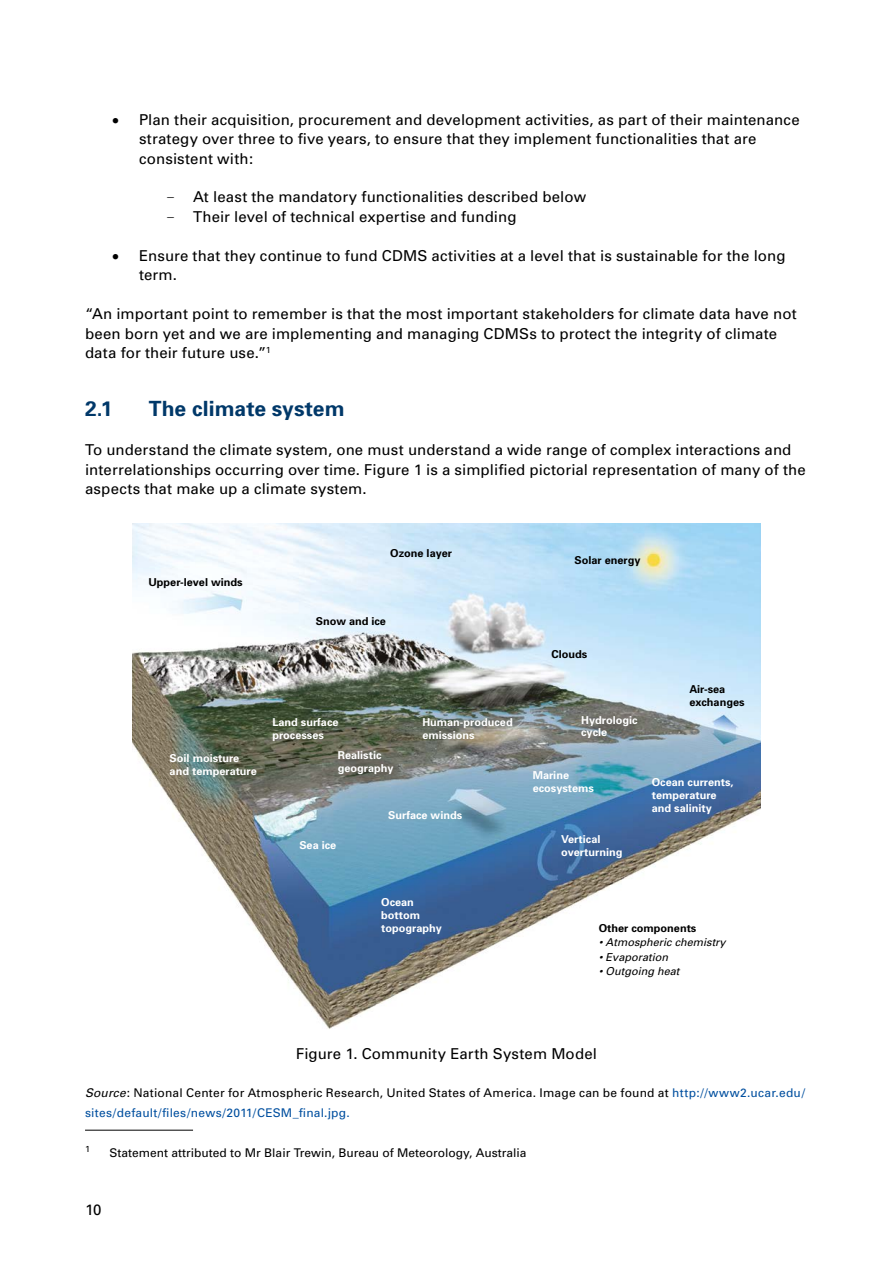
<style>
.page{position:relative;width:893px;height:1263px;background:#fff}
.page>*{position:absolute;margin:0;border:0;box-sizing:border-box;transform-origin:0 0}
.Title_2{font:700 21px "Univers";color:#003869}
.t1{font:15px/19.5px "Univers";letter-spacing:.005em;color:#000}
.Source{font:12px/19.5px "Univers";letter-spacing:.02em;color:#000}
.Footnote{font:12px "Univers";color:#000}
.t2{font:700 10.95px/12.8px "Univers";color:#fff}
.t3{font:700 10.95px/12.8px "Univers";color:#000}
.t4{font:italic 10.95px "Univers";color:#000}
.Footnote-2{font:8.7px "Univers";color:#000}
.s1{font-family:"Courier New"}
.s2{font-style:italic}
.s3{color:#004f9f}
</style>
<div class="page">
<hr style="left:85px;top:1130px;width:108px;height:1px;background:#000">
<img style="left:132px;top:524px;width:629px;height:505px">
<p class="t1" style="left:139px;top:110px;width:662px;text-indent:-27px">• Plan their acquisition, procurement and development activities, as part of their maintenance strategy over three to five years, to ensure that they implement functionalities that are consistent with:</p>
<p class="t1" style="left:166px;top:188px;width:422px"><span class="s1">–</span> At least the mandatory functionalities described below</p>
<p class="t1" style="left:166px;top:207px;width:352px"><span class="s1">–</span> Their level of technical expertise and funding</p>
<p class="t1" style="left:139px;top:246px;width:648px;text-indent:-27px">• Ensure that they continue to fund CDMS activities at a level that is sustainable for the long term.</p>
<p class="t1" style="left:85px;top:304px;width:713px">“An important point to remember is that the most important stakeholders for climate data have not been born yet and we are implementing and managing CDMSs to protect the integrity of climate data for their future use.”<sup>1</sup></p>
<p class="Title_2" style="left:85px;top:396px;width:29px">2.1</p>
<p class="Title_2" style="left:149px;top:396px;width:197px">The climate system</p>
<p class="t1" style="left:85px;top:440px;width:722px">To understand the climate system, one must understand a wide range of complex interactions and interrelationships occurring over time. Figure 1 is a simplified pictorial representation of many of the aspects that make up a climate system.</p>
<p class="t3" style="left:148px;top:576px;width:96px">Upper-level winds</p>
<p class="t3" style="left:390px;top:547px;width:63px">Ozone layer</p>
<p class="t3" style="left:316px;top:615px;width:72px">Snow and ice</p>
<p class="t2" style="left:170px;top:751px;width:89px">Soil moisture and temperature</p>
<p class="t2" style="left:272px;top:716px;width:68px">Land surface processes</p>
<p class="t2" style="left:422px;top:716px;width:92px">Human-produced emissions</p>
<p class="t2" style="left:338px;top:749px;width:57px">Realistic geography</p>
<p class="t2" style="left:388px;top:809px;width:76px">Surface winds</p>
<p class="t2" style="left:299px;top:839px;width:38px">Sea ice</p>
<p class="t2" style="left:381px;top:896px;width:62px">Ocean bottom topography</p>
<p class="t3" style="left:574px;top:554px;width:68px">Solar energy</p>
<p class="t3" style="left:551px;top:647px;width:37px">Clouds</p>
<p class="t2" style="left:581px;top:713px;width:58px">Hydrologic cycle</p>
<p class="t2" style="left:533px;top:769px;width:63px">Marine ecosystems</p>
<p class="t2" style="left:561px;top:833px;width:63px">Vertical overturning</p>
<p class="t3" style="left:689px;top:683px;width:57px">Air-sea exchanges</p>
<p class="t2" style="left:652px;top:776px;width:83px">Ocean currents, temperature and salinity</p>
<p class="t3" style="left:599px;top:921px;width:99px">Other components</p>
<p class="t4" style="left:599px;top:936px;width:128px">• Atmospheric chemistry</p>
<p class="t4" style="left:599px;top:951px;width:71px">• Evaporation</p>
<p class="t4" style="left:599px;top:965px;width:82px">• Outgoing heat</p>
<p class="t1" style="left:296px;top:1044px;width:302px">Figure 1. Community Earth System Model</p>
<p class="Source" style="left:85px;top:1083px;width:721px"><span class="s2">Source</span>: National Center for Atmospheric Research, United States of America. Image can be found at <span class="s3">http://www2.ucar.edu/ sites/default/files/news/2011/CESM_final.jpg.</span></p>
<p class="Footnote-2" style="left:85px;top:1143px;width:6px">1</p>
<p class="Footnote" style="left:110px;top:1145px;width:418px">Statement attributed to Mr Blair Trewin, Bureau of Meteorology, Australia</p>
<p class="t1" style="left:85px;top:1200px;width:18px">10</p>
</div>
